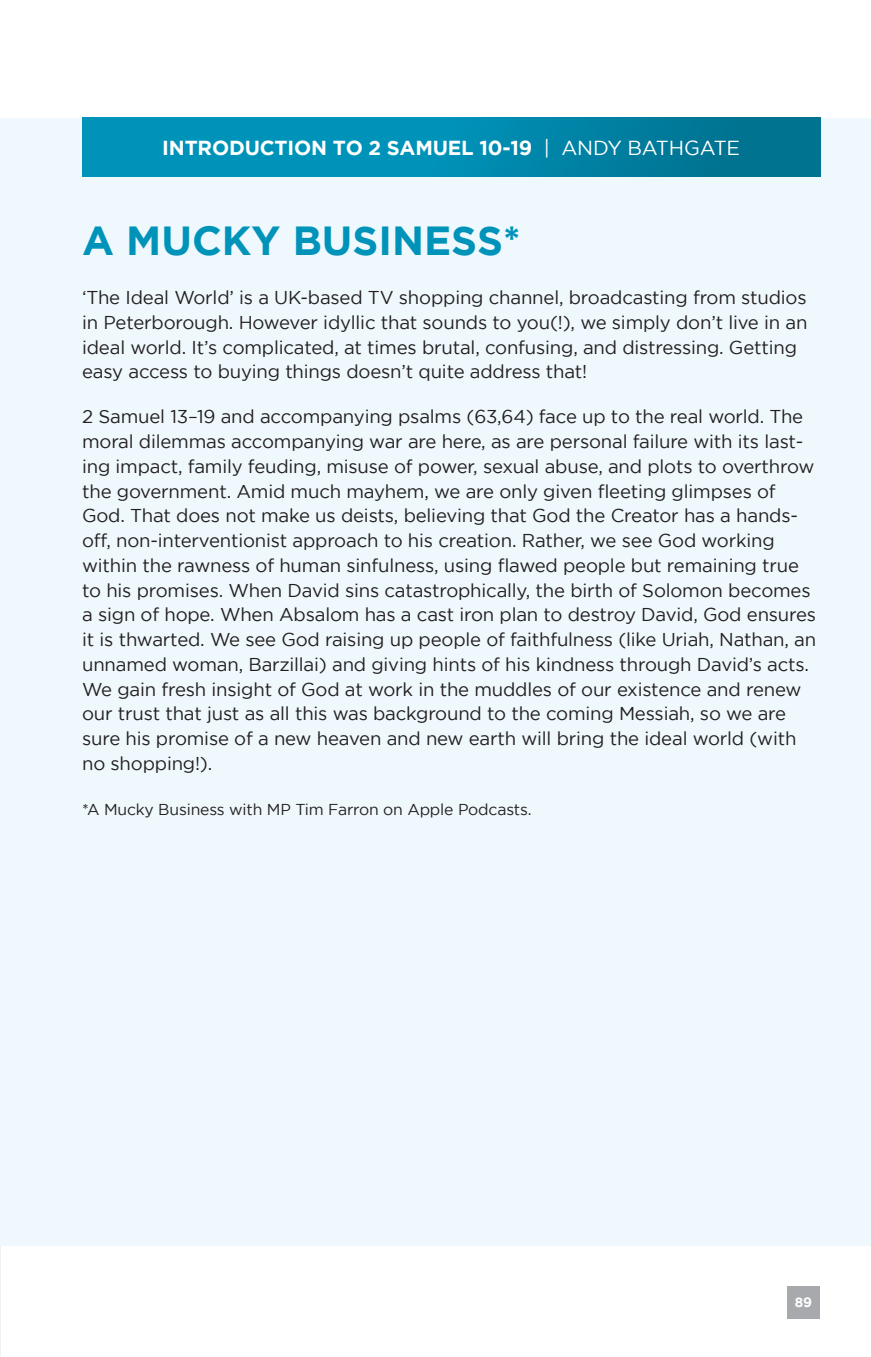
<style>
.page{position:relative;width:871px;height:1357px;background:#fff}
.page>*{position:absolute;margin:0;border:0;box-sizing:border-box;transform-origin:0 0}
.t1{font:700 40.5px "Gotham";color:#0093ba}
.date{font:700 20.25px "Gotham";letter-spacing:-.01em;color:#fff}
.Body_2{font:18.45px/24.8px "Gotham";letter-spacing:-.01em;color:#231f20}
.Body_2-2{font:15.75px "Gotham";letter-spacing:-.01em;color:#231f20}
.t2{font:700 13.5px "Gotham";color:#fff}
.s1{font-weight:400}
</style>
<div class="page">
<hr style="left:0;top:1245px;width:1px;height:112px;background:#f0f1f2">
<div style="left:787px;top:1286px;width:33px;height:32px;background:#a8a9ad"></div>
<div style="left:1px;top:118px;width:870px;height:1127px;background:#eef8fd"></div>
<div style="left:82px;top:118px;width:739px;height:58px;background:linear-gradient(to right,#009cc6,#007493)"></div>
<p class="date" style="left:162px;top:136px;width:579px">INTRODUCTION TO 2 SAMUEL 10-19 <span class="s1">| ANDY BATHGATE</span></p>
<p class="t1" style="left:82px;top:217px;width:440px">A MUCKY BUSINESS*</p>
<p class="Body_2" style="left:82px;top:285px;width:727px">‘The Ideal World’ is a UK-based TV shopping channel, broadcasting from studios in Peterborough. However idyllic that sounds to you(!), we simply don’t live in an ideal world. It’s complicated, at times brutal, confusing, and distressing. Getting easy access to buying things doesn’t quite address that!</p>
<p class="Body_2" style="left:82px;top:404px;width:735px">2 Samuel 13–19 and accompanying psalms (63,64) face up to the real world. The moral dilemmas accompanying war are here, as are personal failure with its last&shy;ing impact, family feuding, misuse of power, sexual abuse, and plots to overthrow the government. Amid much mayhem, we are only given fleeting glimpses of God. That does not make us deists, believing that God the Creator has a hands&shy;off, non-interventionist approach to his creation. Rather, we see God working within the rawness of human sinfulness, using flawed people but remaining true to his promises. When David sins catastrophically, the birth of Solomon becomes a sign of hope. When Absalom has a cast iron plan to destroy David, God ensures it is thwarted. We see God raising up people of faithfulness (like Uriah, Nathan, an unnamed woman, Barzillai) and giving hints of his kindness through David’s acts.<br>We gain fresh insight of God at work in the muddles of our existence and renew our trust that just as all this was background to the coming Messiah, so we are sure his promise of a new heaven and new earth will bring the ideal world (with no shopping!).</p>
<p class="Body_2-2" style="left:82px;top:801px;width:451px">*A Mucky Business with MP Tim Farron on Apple Podcasts.</p>
<p class="t2" style="left:795px;top:1294px;width:19px">89</p>
</div>
